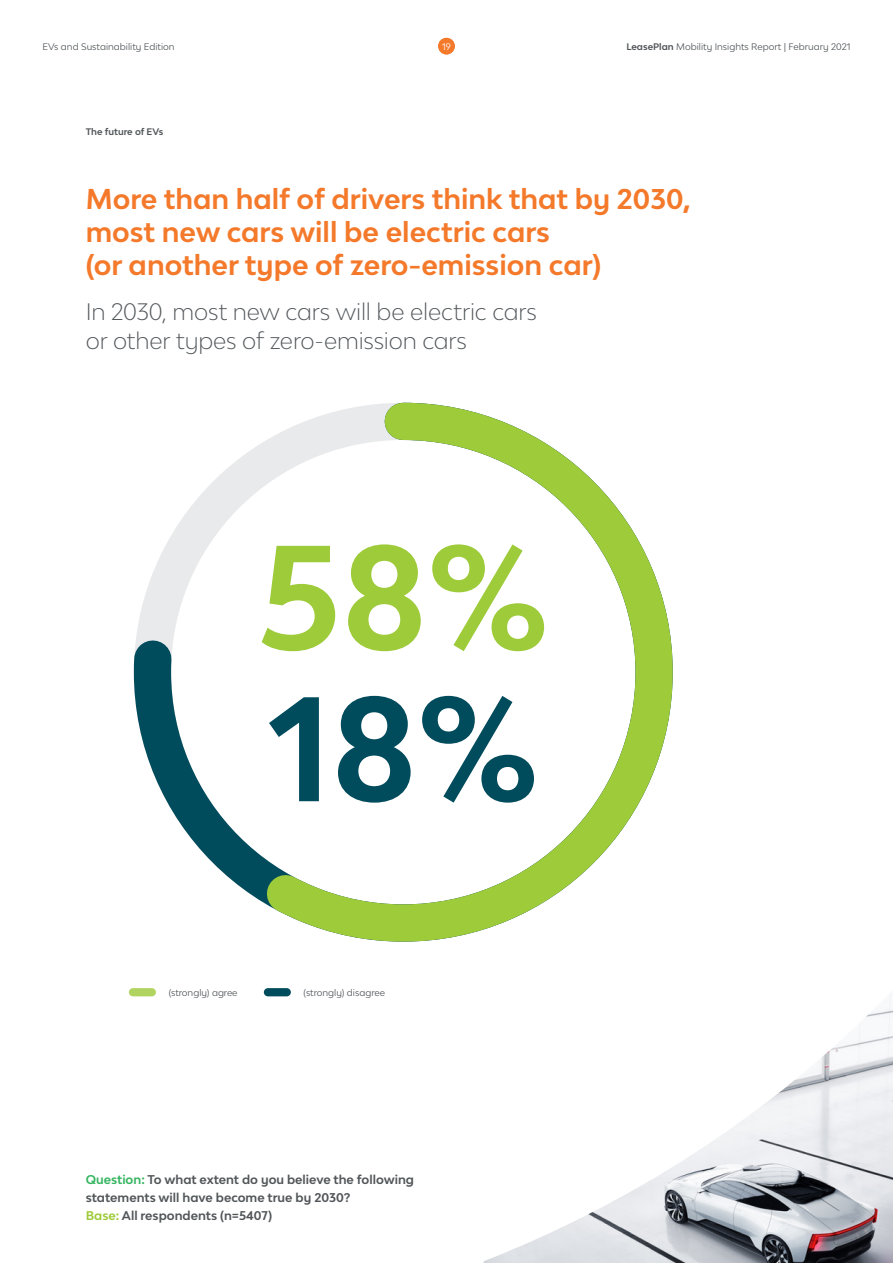
<style>
.page{position:relative;width:893px;height:1263px;background:#fff}
.page>*{position:absolute;margin:0;border:0;box-sizing:border-box;transform-origin:0 0}
.Sub_heading{font:700 140.4px "Lease Plan";color:#9ecb3a}
.Sub_heading-2{font:700 140.4px "Lease Plan";color:#004b5c}
.Heading{font:700 27px/33px "Lease Plan";color:#f4792a}
._01_intro_T2_15{font:300 22.5px/28.5px "Lease Plan";letter-spacing:-.005em;color:#515659}
.Heading-2{font:700 12px/18px "Lease Plan";color:#515659}
.Heading-3{font:9px "Lease Plan";color:#515659}
.Section_title{font:700 9px "Lease Plan";color:#515659}
.t1{font:9px "Lease Plan";color:#fff}
.s1{font-weight:700}
.s2{color:#34b55f}
.s3{color:#9ecb3a}
</style>
<div class="page">
<img style="left:484px;top:993px;width:409px;height:270px">
<div style="left:134px;top:403px;width:539px;height:539px;border:37px solid #004b5c;border-radius:249px"></div>
<svg style="left:235px;top:402px;width:438px;height:540px"></svg>
<div style="left:438px;top:38px;width:17px;height:16px;background:#f4792a;border-radius:50%"></div>
<div style="left:264px;top:988px;width:27px;height:8px;background:#004b5c;border-radius:4px"></div>
<div style="left:129px;top:988px;width:27px;height:8px;background:#b1d460;border-radius:4px"></div>
<p class="Heading-3" style="left:43px;top:40px;width:134px">EVs and Sustainability Edition</p>
<p class="t1" style="left:442px;top:40px;width:10px">19</p>
<p class="Heading-3" style="left:626px;top:40px;width:226px"><span class="s1">LeasePlan</span> Mobility Insights Report | February 2021</p>
<p class="Section_title" style="left:86px;top:126px;width:79px">The future of EVs</p>
<p class="Heading" style="left:86px;top:182px;width:607px">More than half of drivers think that by 2030, most new cars will be electric cars<br>(or another type of zero-emission car)</p>
<p class="_01_intro_T2_15" style="left:86px;top:297px;width:453px">In 2030, most new cars will be electric cars or other types of zero-emission cars</p>
<p class="Sub_heading" style="left:258px;top:507px;width:292px">58%</p>
<p class="Sub_heading-2" style="left:268px;top:658px;width:272px">18%</p>
<p class="Heading-3" style="left:169px;top:986px;width:70px">(strongly) agree</p>
<p class="Heading-3" style="left:304px;top:986px;width:83px">(strongly) disagree</p>
<p class="Heading-2" style="left:86px;top:1170px;width:330px"><span class="s2">Question:</span> To what extent do you believe the following statements will have become true by 2030?</p>
<p class="Heading-2" style="left:86px;top:1206px;width:188px"><span class="s3">Base:</span> All respondents (n=5407)</p>
</div>
